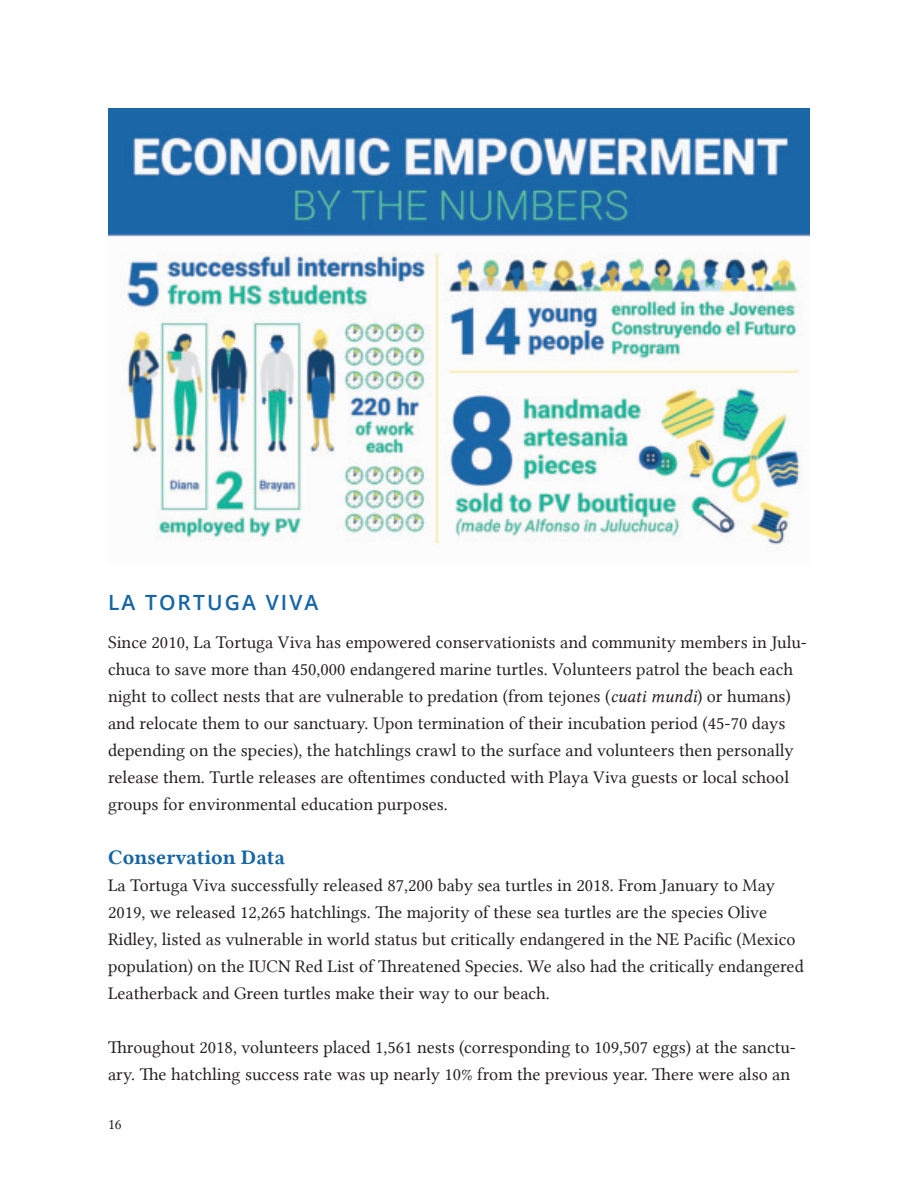
<style>
.page{position:relative;width:918px;height:1188px;background:#fff}
.page>*{position:absolute;margin:0;border:0;box-sizing:border-box;transform-origin:0 0}
.t1{font:21px "Lin Libertine B";color:#1465a5}
.t2{font:600 21px "Open Sans";letter-spacing:.1em;color:#1465a5}
.t3{font:18px/27px "Lin Libertine";color:#231f20}
.t4{font:15px "Lin Libertine";color:#231f20}
.s1{font-family:"Lin Libertine I"}
</style>
<div class="page">
<img style="left:108px;top:108px;width:702px;height:439px">
<p class="t2" style="left:108px;top:591px;width:212px">LA TORTUGA VIVA</p>
<p class="t3" style="left:108px;top:628px;width:701px">Since 2010, La Tortuga Viva has empowered conservationists and community members in Julu&shy;chuca to save more than 450,000 endangered marine turtles. Volunteers patrol the beach each night to collect nests that are vulnerable to predation (from tejones (<span class="s1">cuati mundi</span>) or humans) and relocate them to our sanctuary. Upon termination of their incubation period (45-70 days depending on the species), the hatchlings crawl to the surface and volunteers then personally release them. Turtle releases are oftentimes conducted with Playa Viva guests or local school groups for environmental education purposes.</p>
<p class="t1" style="left:108px;top:849px;width:179px">Conservation Data</p>
<p class="t3" style="left:108px;top:871px;width:697px">La Tortuga Viva successfully released 87,200 baby sea turtles in 2018. From January to May 2019, we released 12,265 hatchlings. The majority of these sea turtles are the species Olive Ridley, listed as vulnerable in world status but critically endangered in the NE Pacific (Mexico population) on the IUCN Red List of Threatened Species. We also had the critically endangered Leatherback and Green turtles make their way to our beach.</p>
<p class="t3" style="left:108px;top:1033px;width:689px">Throughout 2018, volunteers placed 1,561 nests (corresponding to 109,507 eggs) at the sanctu&shy;ary. The hatchling success rate was up nearly 10% from the previous year. There were also an</p>
<p class="t4" style="left:108px;top:1119px;width:15px">16</p>
</div>
